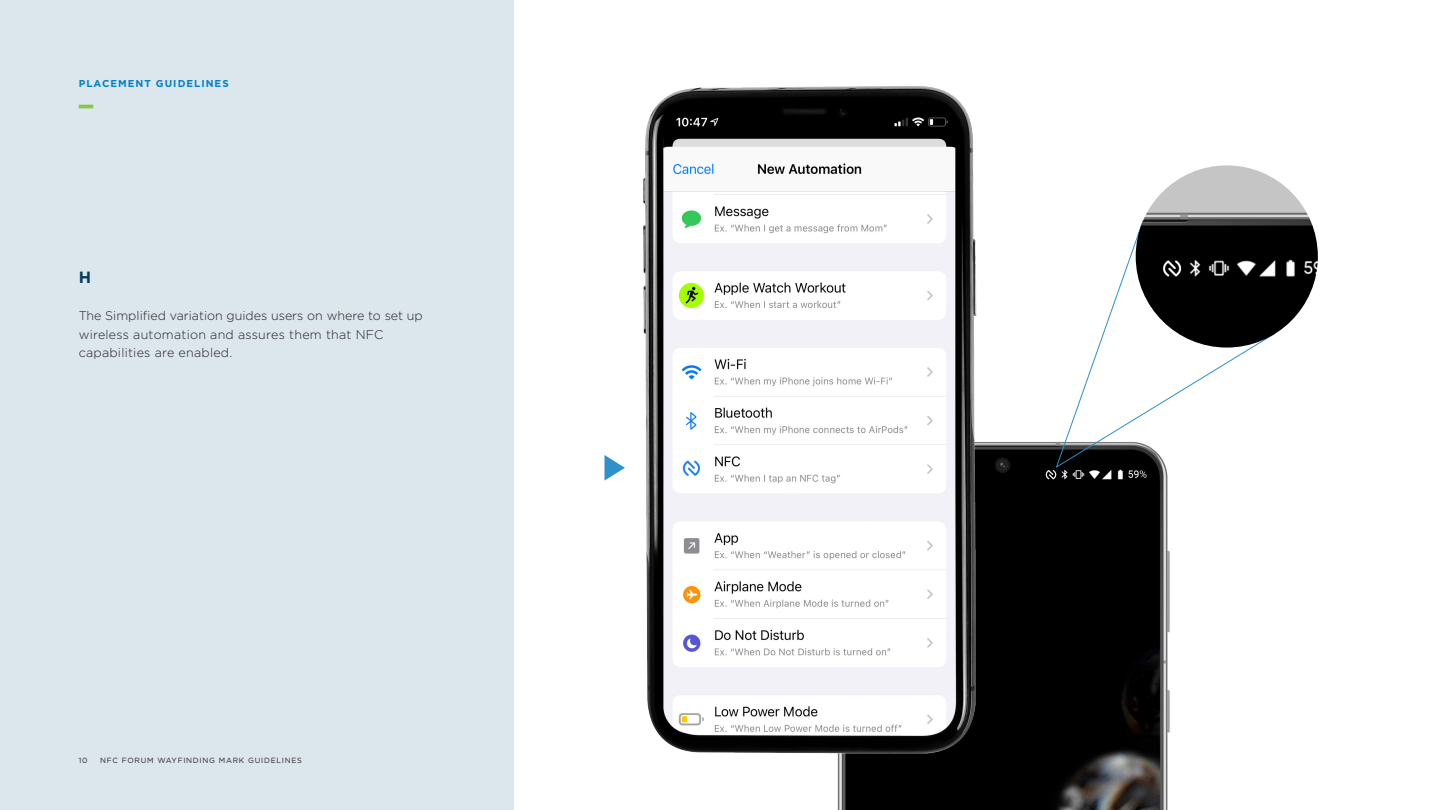
<style>
.page{position:relative;width:1440px;height:810px;background:#fff}
.page>*{position:absolute;margin:0;border:0;box-sizing:border-box;transform-origin:0 0}
.t1{font:700 16.25px "Gotham";color:#063b5d}
.t2{font:300 12.5px/18.8px "Gotham";letter-spacing:.015em;color:#231f20}
.t3{font:700 10px "Gotham";letter-spacing:.1em;color:#0082c6}
.t4{font:7.5px "Gotham";letter-spacing:.1em;color:#231f20}
</style>
<div class="page">
<div style="left:0;top:0;width:514px;height:810px;background:#dce6ed"></div>
<hr style="left:79px;top:105px;width:14px;height:3px;background:#8ac64b">
<img style="left:837px;top:442px;width:333px;height:368px">
<img style="left:643px;top:86px;width:364px;height:700px">
<svg style="left:1055px;top:221px;width:217px;height:247px"></svg>
<img style="left:1136px;top:165px;width:182px;height:183px;border-radius:91px">
<svg style="left:605px;top:455px;width:20px;height:26px"></svg>
<p class="t3" style="left:79px;top:78px;width:151px">PLACEMENT GUIDELINES</p>
<h1 class="t1" style="left:79px;top:268px;width:14px">H</h1>
<p class="t2" style="left:79px;top:306px;width:346px">The Simplified variation guides users on where to set up wireless automation and assures them that NFC capabilities are enabled.</p>
<p class="t4" style="left:79px;top:756px;width:10px">10</p>
<p class="t4" style="left:100px;top:756px;width:203px">NFC FORUM WAYFINDING MARK GUIDELINES</p>
</div>
